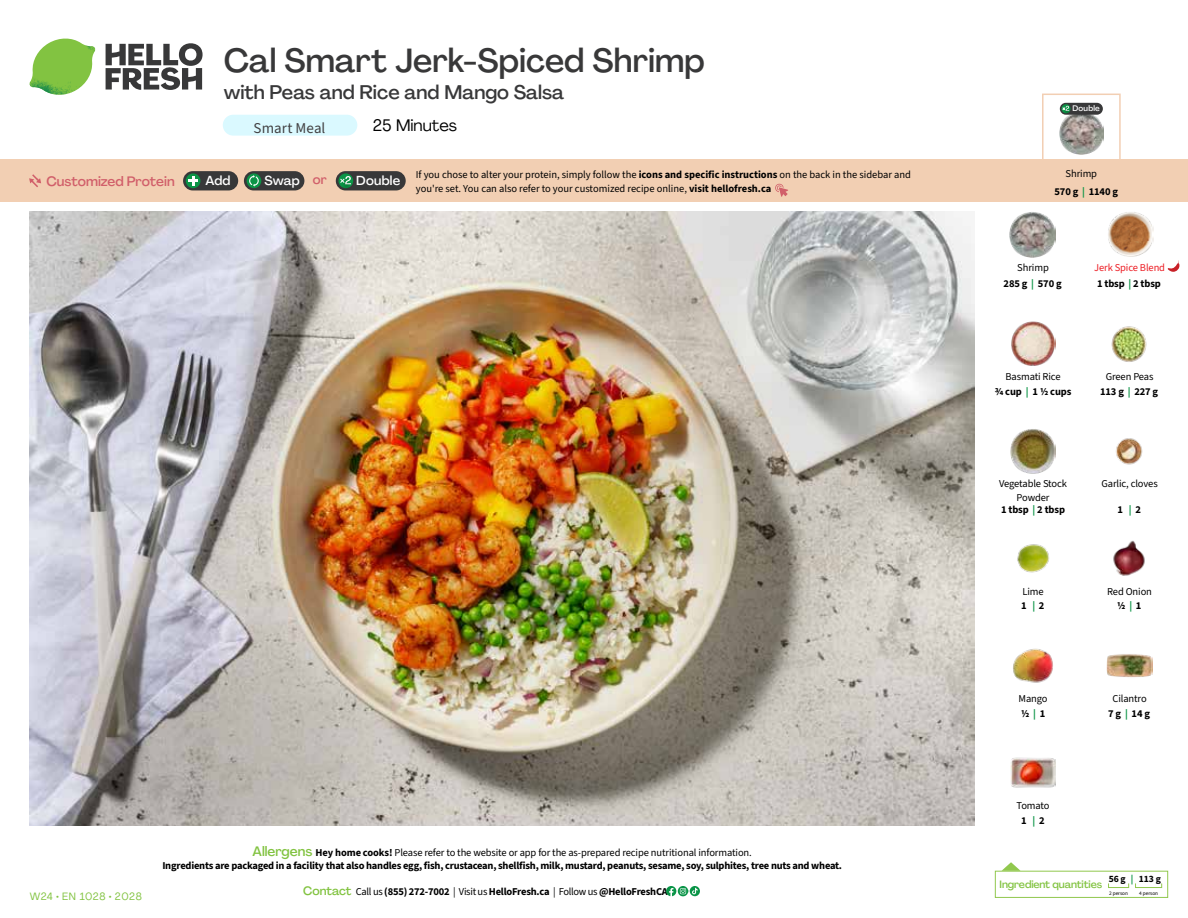
<style>
.page{position:relative;width:1188px;height:918px;background:#fff}
.page>*{position:absolute;margin:0;border:0;box-sizing:border-box;transform-origin:0 0}
.t1{font:500 33px "Agrandir";color:#383839}
.t2{font:500 19.5px "Agrandir";color:#383839}
.t3{font:16.5px "Agrandir";color:#000}
.t4{font:15px "Source Sans 3";color:#414042}
.t5{font:500 13.5px "Agrandir";color:#d15f6a}
.t6{font:500 12.9px "Agrandir";letter-spacing:.015em;color:#fff}
.t7{font:700 10.5px/13.5px "Source Sans 3";letter-spacing:-.02em;color:#000;text-align:center}
.t8{font:10.5px/14.9px "Source Sans 3";letter-spacing:-.01em;color:#000;text-align:center}
.t9{font:10.5px/16.4px "Source Sans 3";letter-spacing:-.01em;color:#ed1d24}
.t10{font:500 10.5px "Agrandir";letter-spacing:-.01em;color:#82c341}
.t11{font:10.5px "Agrandir";letter-spacing:.05em;color:#82c341}
.t12{font:700 9.6px "Source Sans 3";color:#000}
.t13{font:500 7.95px "Agrandir";letter-spacing:.025em;color:#fff}
.t14{font:5.25px "Source Sans 3";letter-spacing:-.01em;color:#000}
.s1{color:#d15f6a}
.s2{font-weight:400}
.s3{color:#0b9446}
.s4{font-weight:700}
.s5{font-weight:700;color:#000}
.s6{font-weight:700;color:#0b9446}
.s7{font-family:"Agrandir";font-weight:500;font-size:13.5px;color:#82c341}
.s8{font-family:"Agrandir";font-weight:500;font-size:12px;color:#82c341}
</style>
<div class="page">
<svg style="left:106px;top:43px;width:97px;height:47px"></svg>
<svg style="left:34px;top:39px;width:59px;height:38px"></svg>
<img style="left:65px;top:39px;width:30px;height:25px">
<img style="left:33px;top:60px;width:56px;height:10px">
<img style="left:29px;top:64px;width:58px;height:31px">
<img style="left:64px;top:70px;width:25px;height:24px">
<img style="left:30px;top:211px;width:945px;height:615px">
<svg style="left:690px;top:886px;width:10px;height:10px"></svg>
<svg style="left:666px;top:886px;width:32px;height:10px"></svg>
<svg style="left:1002px;top:862px;width:19px;height:9px"></svg>
<div style="left:995px;top:871px;width:173px;height:27px;border:1px solid #91c84e"></div>
<div style="left:1108px;top:883px;width:21px;height:5px;border:1px solid #91c84e"></div>
<div style="left:1135px;top:883px;width:27px;height:5px;border:1px solid #91c84e"></div>
<img style="left:1011px;top:321px;width:45px;height:45px">
<img style="left:1111px;top:326px;width:36px;height:36px">
<img style="left:1011px;top:429px;width:45px;height:45px">
<img style="left:1116px;top:438px;width:27px;height:27px">
<img style="left:1017px;top:544px;width:32px;height:29px">
<img style="left:1113px;top:540px;width:32px;height:36px">
<img style="left:1013px;top:648px;width:40px;height:35px">
<img style="left:1011px;top:757px;width:45px;height:31px">
<img style="left:1108px;top:212px;width:45px;height:45px">
<img style="left:1010px;top:212px;width:45px;height:45px">
<img style="left:1107px;top:654px;width:45px;height:24px">
<svg style="left:1167px;top:260px;width:13px;height:12px"></svg>
<div style="left:0;top:160px;width:1188px;height:42px;background:#f2cfb3"></div>
<svg style="left:29px;top:174px;width:12px;height:13px"></svg>
<div style="left:336px;top:171px;width:70px;height:19px;background:#383839;border-radius:10px"></div>
<svg style="left:338px;top:173px;width:15px;height:15px"></svg>
<div style="left:341px;top:180px;width:11px;height:11px;background:#000;opacity:.35"></div>
<svg style="left:339px;top:176px;width:12px;height:8px"></svg>
<div style="left:244px;top:171px;width:60px;height:19px;background:#383839;border-radius:10px"></div>
<div style="left:247px;top:173px;width:14px;height:15px;background:#0b9446;border-radius:50%"></div>
<svg style="left:249px;top:175px;width:10px;height:12px"></svg>
<div style="left:183px;top:171px;width:55px;height:19px;background:#383839;border-radius:10px"></div>
<div style="left:186px;top:173px;width:14px;height:15px;background:#0b9446;border-radius:50%"></div>
<svg style="left:188px;top:176px;width:10px;height:10px"></svg>
<svg style="left:775px;top:183px;width:13px;height:14px"></svg>
<div style="left:1042px;top:94px;width:79px;height:69px;border:2px solid #f2cfb3"></div>
<img style="left:1060px;top:114px;width:43px;height:41px">
<div style="left:1060px;top:103px;width:43px;height:12px;background:#383839;border-radius:6px"></div>
<svg style="left:1061px;top:104px;width:10px;height:9px"></svg>
<div style="left:1064px;top:108px;width:6px;height:7px;background:#000;opacity:.35"></div>
<svg style="left:1062px;top:106px;width:7px;height:8px"></svg>
<div style="left:223px;top:115px;width:134px;height:21px;background:#daf9ff;border-radius:10px"></div>
<h1 class="t1" style="left:224px;top:40px;width:483px">Cal Smart Jerk-Spiced Shrimp</h1>
<h2 class="t2" style="left:224px;top:80px;width:342px">with Peas and Rice and Mango Salsa</h2>
<h3 class="t3" style="left:373px;top:115px;width:86px">25 Minutes</h3>
<h3 class="t4" style="left:254px;top:118px;width:73px">Smart Meal</h3>
<p class="t13" style="left:1072px;top:104px;width:29px">Double</p>
<p class="t5" style="left:46px;top:173px;width:130px">Customized Protein</p>
<p class="t6" style="left:205px;top:172px;width:27px">Add</p>
<p class="t6" style="left:264px;top:172px;width:64px">Swap <span class="s1">or</span></p>
<p class="t6" style="left:356px;top:172px;width:45px">Double</p>
<p class="t7" style="left:1054px;top:164px;width:65px;line-height:18.5px;text-align:left;text-indent:11px"><span class="s2">Shrimp<br></span>570 g <span class="s3">|</span> 1140 g</p>
<p class="t8" style="left:416px;top:168px;width:497px;line-height:13.5px;text-align:left">If you chose to alter your protein, simply follow the <span class="s4">icons and specific instructions</span> on the back in the sidebar and you're set. You can also refer to your customized recipe online, <span class="s4">visit hellofresh.ca</span></p>
<p class="t7" style="left:1004px;top:259px;width:60px;line-height:16.4px"><span class="s2">Shrimp<br></span>285 g <span class="s3">|</span> 570 g</p>
<p class="t9" style="left:1094px;top:259px;width:73px">Jerk Spice Blend<br><span class="s5">1 tbsp</span> <span class="s6">|</span> <span class="s5">2 tbsp</span></p>
<p class="t7" style="left:995px;top:369px;width:78px;line-height:14.9px"><span class="s2">Basmati Rice<br></span>3/4 cup <span class="s3">|</span> 1 1/2 cups</p>
<p class="t8" style="left:1100px;top:369px;width:60px">Green Peas<br><span class="s4">113 g</span> <span class="s6">|</span> <span class="s4">227 g</span></p>
<p class="t8" style="left:999px;top:477px;width:69px;line-height:13.5px">Vegetable Stock<br>Powder</p>
<p class="t7" style="left:1001px;top:502px;width:65px">1 tbsp <span class="s3">|</span> 2 tbsp</p>
<p class="t8" style="left:1101px;top:476px;width:58px">Garlic, cloves</p>
<p class="t7" style="left:1117px;top:502px;width:25px">1 <span class="s3">|</span> 2</p>
<p class="t8" style="left:1021px;top:584px;width:25px;text-align:left">Lime<br><span class="s4">1</span> <span class="s6">|</span> <span class="s4">2</span></p>
<p class="t8" style="left:1107px;top:584px;width:46px">Red Onion<br><span class="s4">1/2</span> <span class="s6">|</span> <span class="s4">1</span></p>
<p class="t8" style="left:1019px;top:691px;width:31px;text-align:left">Mango<br><span class="s4">1/2</span> <span class="s6">|</span> <span class="s4">1</span></p>
<p class="t8" style="left:1108px;top:691px;width:43px">Cilantro<br><span class="s4">7 g</span> <span class="s6">|</span> <span class="s4">14 g</span></p>
<p class="t11" style="left:30px;top:890px;width:114px">W24 • EN 1028 • 2028</p>
<p class="t7" style="left:162px;top:845px;width:681px"><span class="s7">Allergens</span> Hey home cooks! <span class="s2">Please refer to the website or app for the as-prepared recipe nutritional information.<br></span>Ingredients are packaged in a facility that also handles egg, fish, crustacean, shellfish, milk, mustard, peanuts, sesame, soy, sulphites, tree nuts and wheat.</p>
<p class="t7" style="left:303px;top:885px;width:366px"><span class="s8">Contact</span> <span class="s2">Call us</span> (855) 272-7002 <span class="s2">| Visit us</span> HelloFresh.ca <span class="s2">| Follow us</span> @HelloFreshCA</p>
<p class="t8" style="left:1017px;top:798px;width:35px">Tomato<br><span class="s4">1</span> <span class="s6">|</span> <span class="s4">2</span></p>
<p class="t12" style="left:1109px;top:872px;width:54px">56 g <span class="s3">|</span> 113 g</p>
<p class="t14" style="left:1109px;top:890px;width:20px">2 person</p>
<p class="t14" style="left:1139px;top:890px;width:20px">4 person</p>
<p class="t10" style="left:1000px;top:878px;width:104px">Ingredient quantities</p>
</div>
